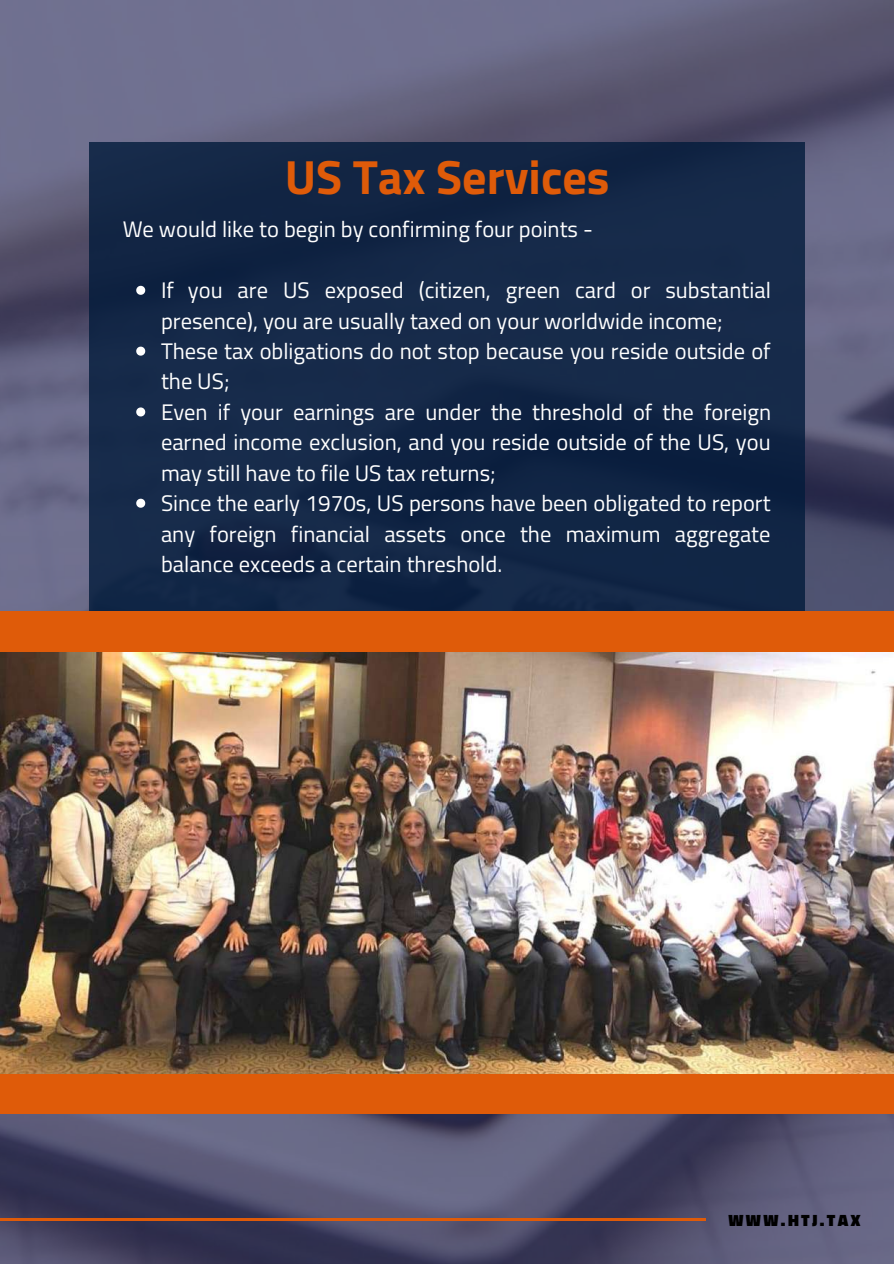
<style>
.page{position:relative;width:894px;height:1264px;background:#fff}
.page>*{position:absolute;margin:0;border:0;box-sizing:border-box;transform-origin:0 0}
.t1{font:700 48px "Titillium Web";color:#df5b09}
.t2{font:22.5px/30.5px "Titillium Web";color:#fff}
.t3{font:900 16.5px "Titillium Web";letter-spacing:.145em;color:#000}
</style>
<div class="page">
<img style="left:0;top:0;width:893px;height:1263px">
<hr style="left:0;top:1218px;width:706px;height:2px;background:#df5b09">
<div style="left:89px;top:142px;width:715px;height:469px;background:#142847"></div>
<svg style="left:136px;top:286px;width:9px;height:9px"></svg>
<svg style="left:136px;top:346px;width:9px;height:9px"></svg>
<svg style="left:136px;top:407px;width:9px;height:9px"></svg>
<svg style="left:136px;top:498px;width:9px;height:9px"></svg>
<div style="left:0;top:611px;width:893px;height:503px;background:#df5b09"></div>
<img style="left:0;top:652px;width:893px;height:421px">
<h1 class="t1" style="left:285px;top:140px;width:326px">US Tax Services</h1>
<p class="t2" style="left:123px;top:214px;width:471px">We would like to begin by confirming four points -</p>
<p class="t2" style="left:161px;top:274px;width:611px">If you are US exposed (citizen, green card or substantial presence), you are usually taxed on your worldwide income; These tax obligations do not stop because you reside outside of the US;<br>Even if your earnings are under the threshold of the foreign earned income exclusion, and you reside outside of the US, you may still have to file US tax returns;<br>Since the early 1970s, US persons have been obligated to report any foreign financial assets once the maximum aggregate balance exceeds a certain threshold.</p>
<p class="t3" style="left:728px;top:1207px;width:133px">WWW.HTJ.TAX</p>
</div>
